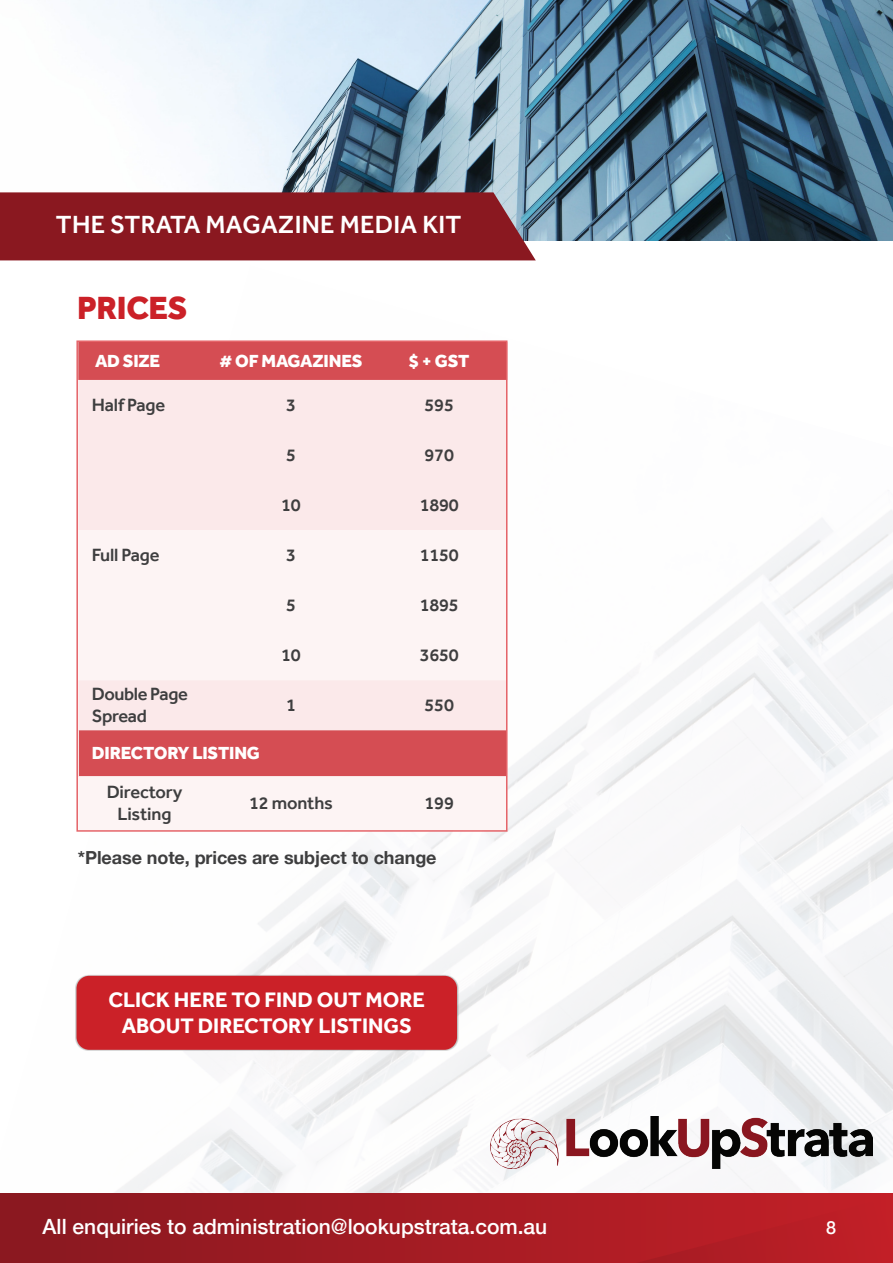
<style>
.page{position:relative;width:893px;height:1263px;background:#fff}
.page>*{position:absolute;margin:0;border:0;box-sizing:border-box;transform-origin:0 0}
.Capital_Sub_Headings{font:800 33px "Effra";letter-spacing:-.01em;color:#cb2128}
.t1{font:500 25.5px "Effra";letter-spacing:.01em;color:#fff}
.Body_Text{font:700 21.6px/25.8px "Effra";color:#fff;text-align:center}
.t2{font:500 21px "Helvetica Neue";color:#fff}
.Capital_Sub_Headings-2{font:500 18.15px/21.9px "Effra";letter-spacing:-.01em;color:#3e3e3f}
.Capital_Sub_Headings-3{font:800 18px "Effra";letter-spacing:-.01em;color:#fff}
.Advert_size_headings{font:700 18px "Helvetica Neue";letter-spacing:-.005em;color:#3e3e3f}
.t3{font:500 18px "Helvetica Neue";color:#fff}
</style>
<div class="page">
<img style="left:0;top:340px;width:893px;height:854px">
<img style="left:73px;top:0;width:820px;height:241px">
<svg style="left:0;top:1194px;width:544px;height:69px;background:#9a1a22"></svg>
<svg style="left:544px;top:1163px;width:349px;height:100px"></svg>
<div style="left:0;top:192px;width:536px;height:68px;background:#8a1820"></div>
<div style="left:79px;top:343px;width:425px;height:37px;background:#d54d53"></div>
<div style="left:79px;top:380px;width:425px;height:150px;background:#fbe9ea"></div>
<svg style="left:79px;top:530px;width:425px;height:299px;fill:#fdf4f4"></svg>
<hr style="left:507px;top:730px;width:1px;height:46px;background:#fff">
<div style="left:76px;top:340px;width:431px;height:492px;border:2px solid #e56368"></div>
<div style="left:75px;top:974px;width:383px;height:77px;background:#3e3e3f;opacity:.33"></div>
<div style="left:77px;top:976px;width:380px;height:74px;background:#cb2128;border-radius:13px"></div>
<img style="left:491px;top:1117px;width:382px;height:51px">
<h2 class="t1" style="left:56px;top:210px;width:407px">THE STRATA MAGAZINE MEDIA KIT</h2>
<p class="Capital_Sub_Headings" style="left:77px;top:288px;width:112px">PRICES</p>
<p class="Capital_Sub_Headings-3" style="left:95px;top:350px;width:67px">AD SIZE</p>
<p class="Capital_Sub_Headings-3" style="left:220px;top:350px;width:144px"># OF MAGAZINES</p>
<p class="Capital_Sub_Headings-3" style="left:409px;top:350px;width:62px">$ + GST</p>
<p class="Capital_Sub_Headings-2" style="left:92px;top:394px;width:75px">Half Page</p>
<p class="Capital_Sub_Headings-2" style="left:286px;top:394px;width:11px">3</p>
<p class="Capital_Sub_Headings-2" style="left:425px;top:394px;width:31px">595</p>
<p class="Capital_Sub_Headings-2" style="left:286px;top:444px;width:11px">5</p>
<p class="Capital_Sub_Headings-2" style="left:425px;top:444px;width:31px">970</p>
<p class="Capital_Sub_Headings-2" style="left:281px;top:494px;width:21px">10</p>
<p class="Capital_Sub_Headings-2" style="left:420px;top:494px;width:41px">1890</p>
<p class="Capital_Sub_Headings-2" style="left:92px;top:544px;width:69px">Full Page</p>
<p class="Capital_Sub_Headings-2" style="left:286px;top:544px;width:11px">3</p>
<p class="Capital_Sub_Headings-2" style="left:420px;top:544px;width:41px">1150</p>
<p class="Capital_Sub_Headings-2" style="left:286px;top:594px;width:11px">5</p>
<p class="Capital_Sub_Headings-2" style="left:420px;top:594px;width:41px">1895</p>
<p class="Capital_Sub_Headings-2" style="left:281px;top:644px;width:21px">10</p>
<p class="Capital_Sub_Headings-2" style="left:420px;top:644px;width:41px">3650</p>
<p class="Capital_Sub_Headings-2" style="left:92px;top:683px;width:97px">Double Page<br>Spread</p>
<p class="Capital_Sub_Headings-2" style="left:286px;top:694px;width:11px">1</p>
<p class="Capital_Sub_Headings-2" style="left:425px;top:694px;width:31px">550</p>
<p class="Capital_Sub_Headings-3" style="left:92px;top:742px;width:169px">DIRECTORY LISTING</p>
<p class="Capital_Sub_Headings-2" style="left:107px;top:781px;width:77px;text-align:center">Directory<br>Listing</p>
<p class="Capital_Sub_Headings-2" style="left:249px;top:792px;width:85px">12 months</p>
<p class="Capital_Sub_Headings-2" style="left:425px;top:792px;width:31px">199</p>
<p class="Advert_size_headings" style="left:78px;top:843px;width:360px">*Please note, prices are subject to change</p>
<p class="Body_Text" style="left:108px;top:987px;width:318px">CLICK HERE TO FIND OUT MORE<br>ABOUT DIRECTORY LISTINGS</p>
<p class="t2" style="left:43px;top:1210px;width:506px">All enquiries to administration@lookupstrata.com.au</p>
<p class="t3" style="left:826px;top:1213px;width:12px">8</p>
</div>
